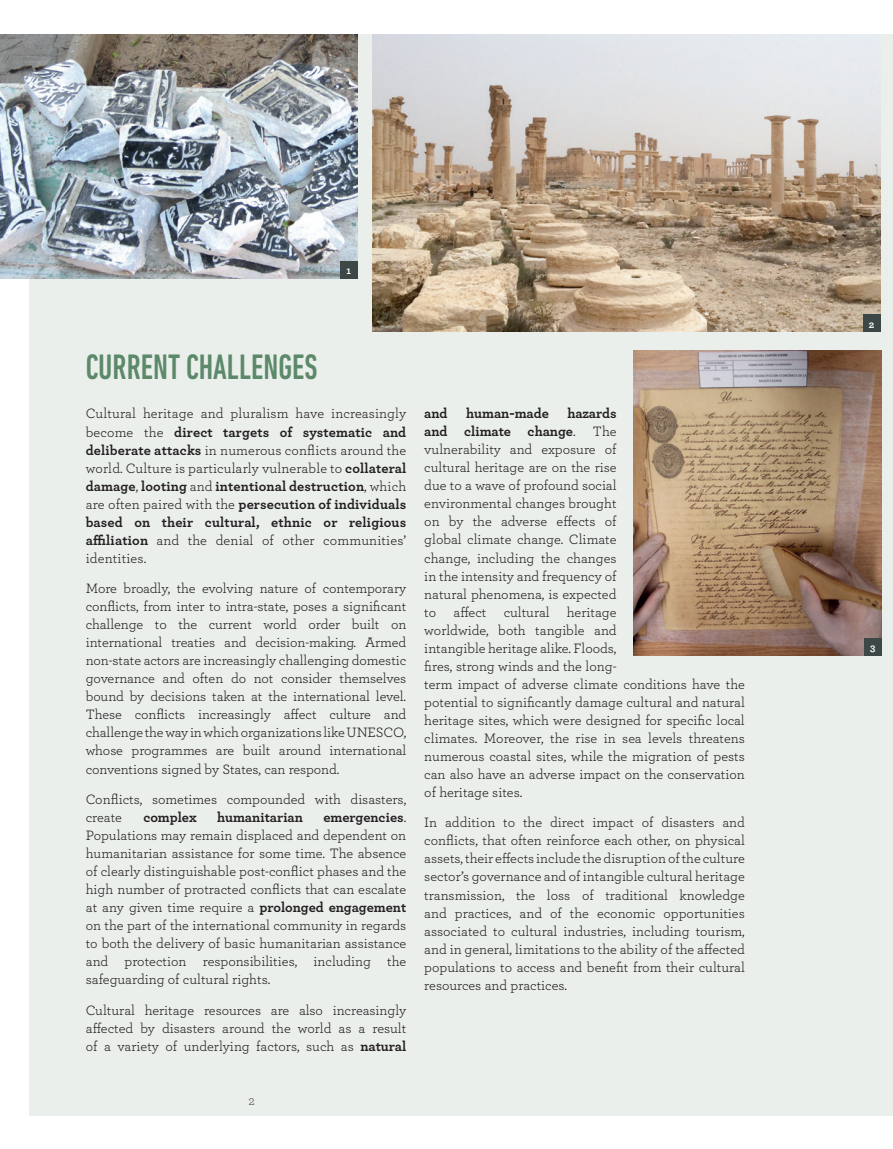
<style>
.page{position:relative;width:893px;height:1149px;background:#fff}
.page>*{position:absolute;margin:0;border:0;box-sizing:border-box;transform-origin:0 0}
.t1{font:500 condensed 36px "DIN Next LT Pro";color:#5c896a;scale:.9 1}
.t2{font:14.25px/18px "Archer";color:#231f20;text-align:justify}
.t3{font:700 14.25px "Archer";color:#231f20}
.t4{font:13.5px "Archer";color:#57585a}
.t5{font:700 10.5px "Archer";color:#fff}
.s1{font-weight:700}
</style>
<div class="page">
<div style="left:30px;top:34px;width:863px;height:1081px;background:#ebefec"></div>
<img style="left:373px;top:34px;width:507px;height:298px">
<img style="left:0;top:34px;width:357px;height:244px">
<div style="left:340px;top:261px;width:17px;height:17px;background:#3d4746"></div>
<div style="left:863px;top:315px;width:17px;height:17px;background:#3d4746"></div>
<img style="left:634px;top:350px;width:247px;height:305px">
<div style="left:864px;top:638px;width:17px;height:17px;background:#3d4746"></div>
<p class="t5" style="left:346px;top:262px;width:6px">1</p>
<h1 class="t1" style="left:86px;top:346px;width:259px">CURRENT CHALLENGES</h1>
<p class="t2" style="left:86px;top:404px;width:322px">Cultural heritage and pluralism have increasingly become the <span class="s1">direct targets of systematic and deliberate attacks</span> in numerous conflicts around the world. Culture is particularly vulnerable to <span class="s1">collateral damage</span>, <span class="s1">looting</span> and <span class="s1">intentional destruction</span>, which are often paired with the <span class="s1">persecution of individuals based on their cultural, ethnic or religious affiliation</span> and the denial of other communities’ identities.</p>
<p class="t2" style="left:86px;top:578px;width:322px">More broadly, the evolving nature of contemporary conflicts, from inter to intra-state, poses a significant challenge to the current world order built on international treaties and decision-making. Armed non-state actors are increasingly challenging domestic governance and often do not consider themselves bound by decisions taken at the international level.<br>These conflicts increasingly affect culture and challenge the way in which organizations like UNESCO, whose programmes are built around international conventions signed by States, can respond.</p>
<p class="t2" style="left:86px;top:789px;width:322px">Conflicts, sometimes compounded with disasters, create</p>
<p class="t3" style="left:143px;top:806px;width:55px">complex</p>
<p class="t3" style="left:217px;top:806px;width:88px">humanitarian</p>
<p class="t2" style="left:86px;top:807px;width:322px;text-indent:238px"><span class="s1">emergencies</span>.<br>Populations may remain displaced and dependent on humanitarian assistance for some time. The absence of clearly distinguishable post-conflict phases and the high number of protracted conflicts that can escalate at any given time require a <span class="s1">prolonged engagement </span>on the part of the international community in regards to both the delivery of basic humanitarian assistance and protection responsibilities, including the safeguarding of cultural rights.</p>
<p class="t2" style="left:86px;top:1000px;width:322px">Cultural heritage resources are also increasingly affected by disasters around the world as a result of a variety of underlying factors, such as <span class="s1">natural</span></p>
<p class="t4" style="left:249px;top:1090px;width:8px">2</p>
<p class="t2" style="left:424px;top:404px;width:322px;text-align:left;text-indent:143px"><span class="s1">hazards<br>and climate change</span>. The<br>vulnerability and exposure of<br>cultural heritage are on the rise<br>due to a wave of profound social<br>environmental changes brought<br>on by the adverse effects of<br>global climate change. Climate<br>change, including the changes<br>in the intensity and frequency of<br>natural phenomena, is expected<br>to affect cultural heritage<br>worldwide, both tangible and<br>intangible heritage alike. Floods,<br>fires, strong winds and the long-<br>term impact of adverse climate conditions have the potential to significantly damage cultural and natural heritage sites, which were designed for specific local climates. Moreover, the rise in sea levels threatens numerous coastal sites, while the migration of pests can also have an adverse impact on the conservation of heritage sites.</p>
<p class="t2" style="left:424px;top:812px;width:322px">In addition to the direct impact of disasters and conflicts, that often reinforce each other, on physical assets, their effects include the disruption of the culture sector’s governance and of intangible cultural heritage transmission, the loss of traditional knowledge and practices, and of the economic opportunities associated to cultural industries, including tourism, and in general, limitations to the ability of the affected populations to access and benefit from their cultural resources and practices.</p>
<p class="t3" style="left:424px;top:402px;width:25px">and</p>
<p class="t3" style="left:466px;top:402px;width:84px">human-made</p>
<p class="t5" style="left:869px;top:316px;width:7px">2</p>
<p class="t5" style="left:870px;top:639px;width:7px">3</p>
</div>
